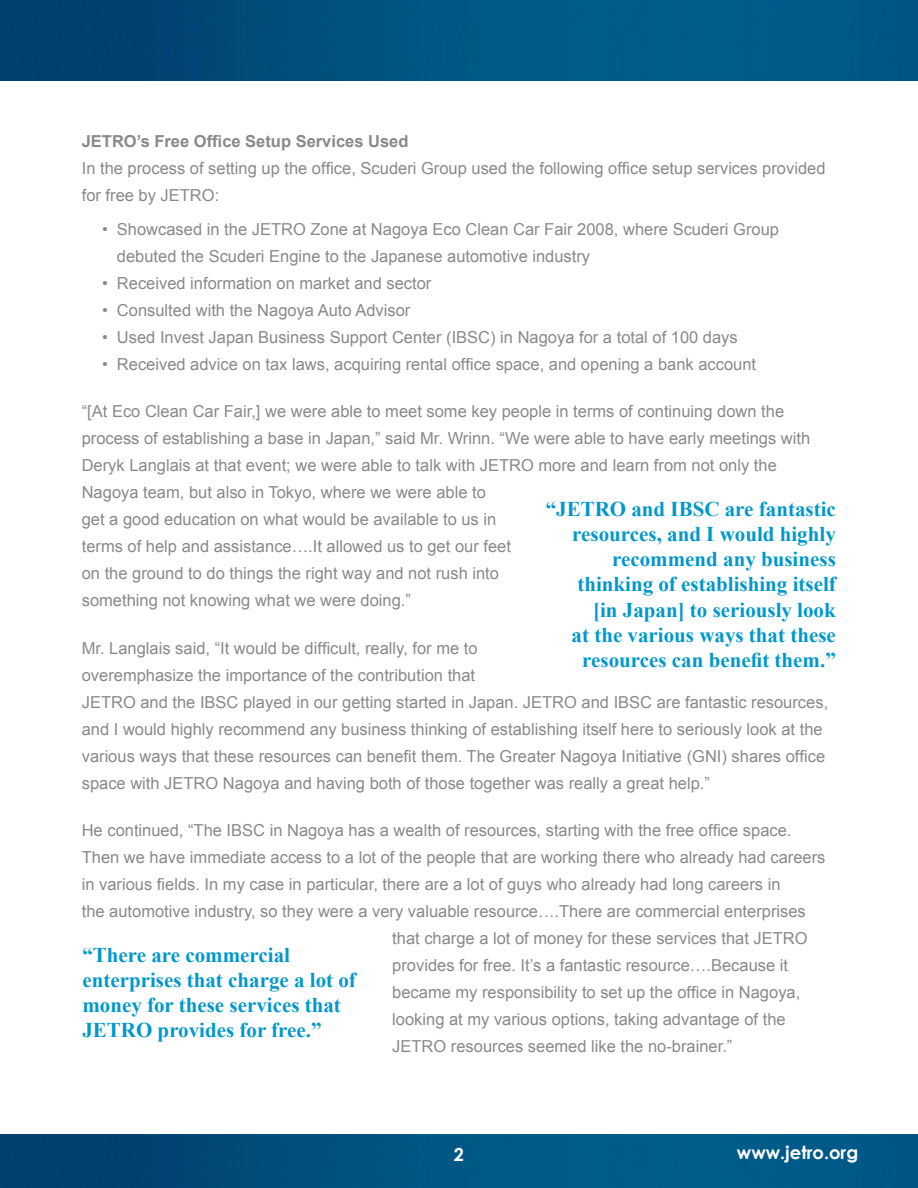
<style>
.page{position:relative;width:918px;height:1188px;background:#fff}
.page>*{position:absolute;margin:0;border:0;box-sizing:border-box;transform-origin:0 0}
.t1{font:700 21px/25.2px "Times New Roman";color:#0098cd}
.t2{font:700 18px "Century Gothic";color:#fff}
.t3{font:16.5px/27px "Arial";color:#87898c}
.t4{font:700 16.5px "Arial";color:#87898c}
</style>
<div class="page">
<img style="left:0;top:1px;width:918px;height:79px">
<img style="left:0;top:1134px;width:918px;height:54px">
<p class="t4" style="left:82px;top:131px;width:328px">JETRO’s Free Office Setup Services Used</p>
<p class="t3" style="left:82px;top:155px;width:745px">In the process of setting up the office, Scuderi Group used the following office setup services provided for free by JETRO:</p>
<p class="t3" style="left:117px;top:216px;width:664px;text-indent:-15px">• Showcased in the JETRO Zone at Nagoya Eco Clean Car Fair 2008, where Scuderi Group debuted the Scuderi Engine to the Japanese automotive industry</p>
<p class="t3" style="left:102px;top:270px;width:331px">• Received information on market and sector</p>
<p class="t3" style="left:102px;top:297px;width:310px">• Consulted with the Nagoya Auto Advisor</p>
<p class="t3" style="left:102px;top:324px;width:637px">• Used Invest Japan Business Support Center (IBSC) in Nagoya for a total of 100 days</p>
<p class="t3" style="left:102px;top:351px;width:656px">• Received advice on tax laws, acquiring rental office space, and opening a bank account</p>
<p class="t3" style="left:82px;top:398px;width:730px">“[At Eco Clean Car Fair,] we were able to meet some key people in terms of continuing down the process of establishing a base in Japan,” said Mr. Wrinn. “We were able to have early meetings with Deryk Langlais at that event; we were able to talk with JETRO more and learn from not only the Nagoya team, but also in Tokyo, where we were able to<br>get a good education on what would be available to us in<br>terms of help and assistance….It allowed us to get our feet<br>on the ground to do things the right way and not rush into<br>something not knowing what we were doing.”</p>
<p class="t3" style="left:82px;top:635px;width:748px">Mr. Langlais said, “It would be difficult, really, for me to<br>overemphasize the importance of the contribution that<br>JETRO and the IBSC played in our getting started in Japan. JETRO and IBSC are fantastic resources, and I would highly recommend any business thinking of establishing itself here to seriously look at the various ways that these resources can benefit them. The Greater Nagoya Initiative (GNI) shares office space with JETRO Nagoya and having both of those together was really a great help.”</p>
<p class="t3" style="left:82px;top:817px;width:711px">He continued, “The IBSC in Nagoya has a wealth of resources, starting with the free office space.</p>
<p class="t3" style="left:82px;top:844px;width:745px">Then we have immediate access to a lot of the people that are working there who already had careers</p>
<p class="t3" style="left:82px;top:871px;width:700px">in various fields. In my case in particular, there are a lot of guys who already had long careers in</p>
<p class="t3" style="left:82px;top:898px;width:726px">the automotive industry, so they were a very valuable resource….There are commercial enterprises</p>
<p class="t3" style="left:392px;top:925px;width:417px">that charge a lot of money for these services that JETRO</p>
<p class="t3" style="left:392px;top:952px;width:397px">provides for free. It’s a fantastic resource….Because it</p>
<p class="t3" style="left:392px;top:979px;width:410px">became my responsibility to set up the office in Nagoya,</p>
<p class="t3" style="left:392px;top:1006px;width:395px">looking at my various options, taking advantage of the</p>
<p class="t3" style="left:392px;top:1033px;width:342px">JETRO resources seemed like the no-brainer.”</p>
<p class="t1" style="left:546px;top:496px;width:292px;text-align:right">“JETRO and IBSC are fantastic resources, and I would highly recommend any business thinking of establishing itself<br>[in Japan] to seriously look<br>at the various ways that these resources can benefit them.”</p>
<p class="t1" style="left:82px;top:942px;width:275px">“There are commercial enterprises that charge a lot of money for these services that<br>JETRO provides for free.”</p>
<p class="t2" style="left:454px;top:1141px;width:12px">2</p>
<p class="t2" style="left:737px;top:1139px;width:123px">www.jetro.org</p>
</div>
